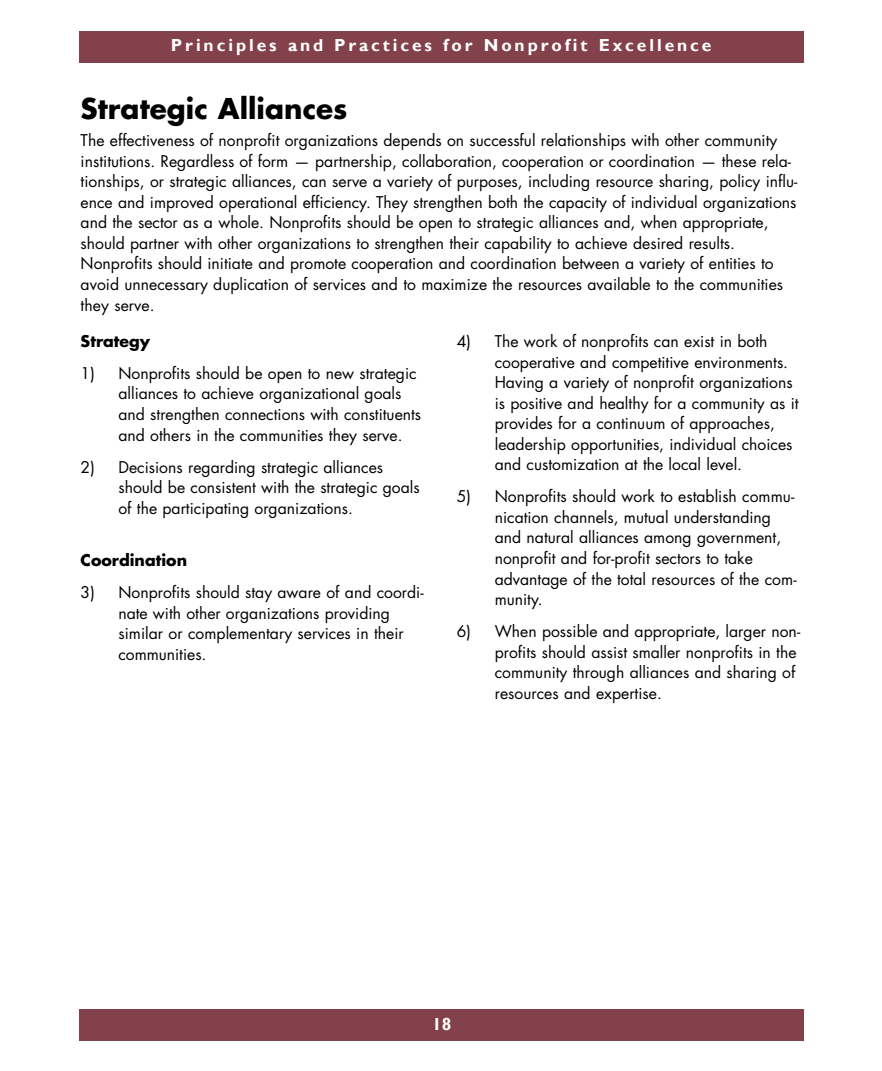
<style>
.page{position:relative;width:882px;height:1071px;background:#fff}
.page>*{position:absolute;margin:0;border:0;box-sizing:border-box;transform-origin:0 0}
.t1{font:700 28px "Futura";color:#000}
.t2{font:700 17.5px "Gill Sans";letter-spacing:.165em;color:#fff}
.t3{font:15.75px/20.7px "Futura";color:#000}
.t4{font:700 15.75px "Futura";color:#000}
</style>
<div class="page">
<div style="left:79px;top:32px;width:724px;height:31px;background:#83414b"></div>
<div style="left:79px;top:1009px;width:724px;height:32px;background:#83414b"></div>
<p class="t2" style="left:171px;top:35px;width:542px">Principles and Practices for Nonprofit Excellence</p>
<h1 class="t1" style="left:81px;top:90px;width:268px">Strategic Alliances</h1>
<p class="t3" style="left:81px;top:130px;width:718px">The effectiveness of nonprofit organizations depends on successful relationships with other community institutions. Regardless of form — partnership, collaboration, cooperation or coordination — these rela&shy;tionships, or strategic alliances, can serve a variety of purposes, including resource sharing, policy influ&shy;ence and improved operational efficiency. They strengthen both the capacity of individual organizations and the sector as a whole. Nonprofits should be open to strategic alliances and, when appropriate, should partner with other organizations to strengthen their capability to achieve desired results.<br>Nonprofits should initiate and promote cooperation and coordination between a variety of entities to avoid unnecessary duplication of services and to maximize the resources available to the communities they serve.</p>
<p class="t4" style="left:81px;top:331px;width:71px">Strategy</p>
<p class="t3" style="left:118px;top:363px;width:304px;text-indent:-38px">1) Nonprofits should be open to new strategic alliances to achieve organizational goals and strengthen connections with constituents and others in the communities they serve.</p>
<p class="t3" style="left:118px;top:457px;width:303px;text-indent:-38px">2) Decisions regarding strategic alliances should be consistent with the strategic goals of the participating organizations.</p>
<p class="t4" style="left:81px;top:550px;width:108px">Coordination</p>
<p class="t3" style="left:118px;top:582px;width:307px;text-indent:-38px">3) Nonprofits should stay aware of and coordi&shy;nate with other organizations providing similar or complementary services in their communities.</p>
<p class="t3" style="left:495px;top:331px;width:305px;text-indent:-38px">4) The work of nonprofits can exist in both cooperative and competitive environments.<br>Having a variety of nonprofit organizations is positive and healthy for a community as it provides for a continuum of approaches, leadership opportunities, individual choices and customization at the local level.</p>
<p class="t3" style="left:495px;top:486px;width:303px;text-indent:-38px">5) Nonprofits should work to establish commu&shy;nication channels, mutual understanding and natural alliances among government, nonprofit and for-profit sectors to take advantage of the total resources of the com&shy;munity.</p>
<p class="t3" style="left:495px;top:621px;width:307px;text-indent:-38px">6) When possible and appropriate, larger non&shy;profits should assist smaller nonprofits in the community through alliances and sharing of resources and expertise.</p>
<p class="t2" style="left:432px;top:1014px;width:21px">18</p>
</div>
